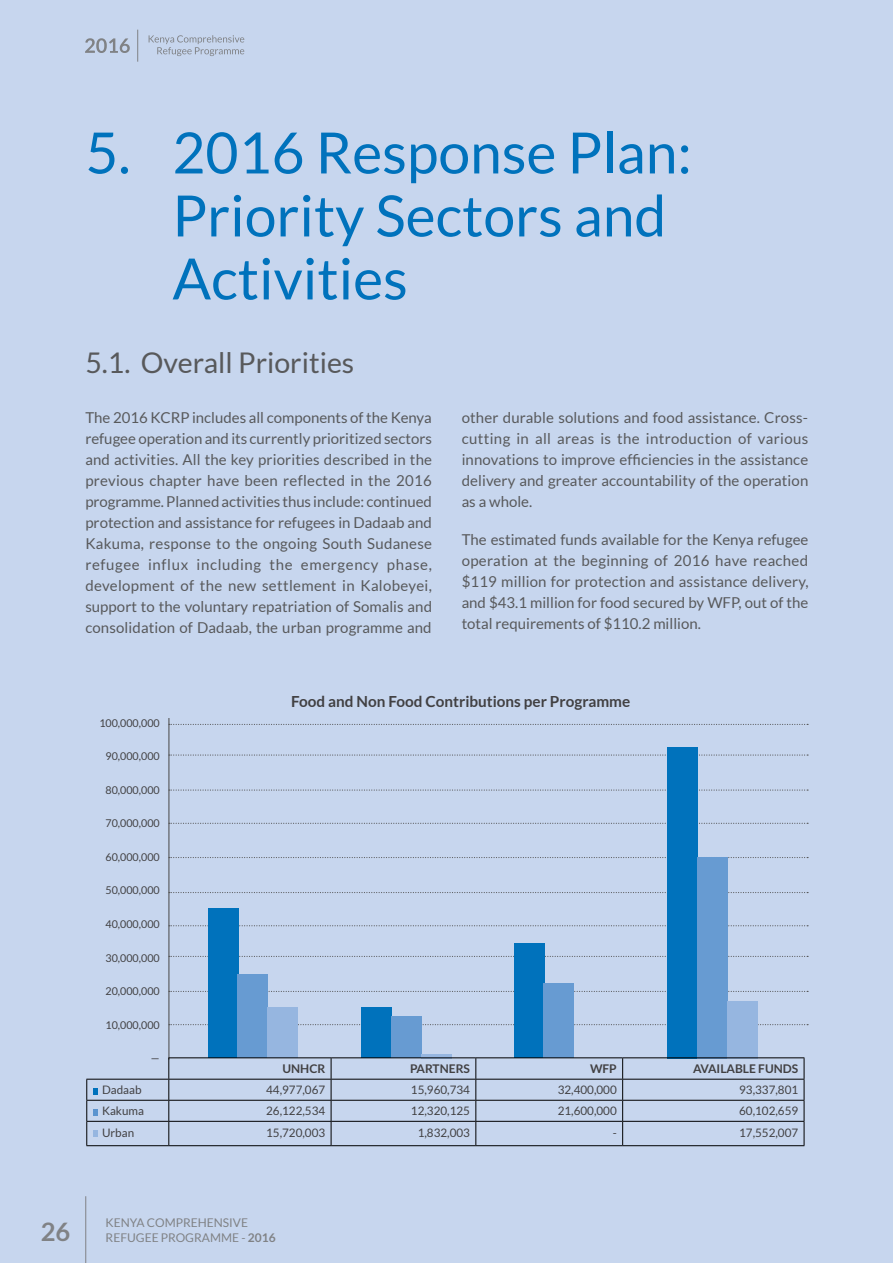
<style>
.page{position:relative;width:893px;height:1263px;background:#c7d6ee}
.page>*{position:absolute;margin:0;border:0;box-sizing:border-box;transform-origin:0 0}
.t1{font:57px/63px "Lato";color:#0072bc}
.t2{font:28.5px "Lato";color:#58595b}
.t3{font:700 25.5px "Lato";color:#808285}
.t4{font:700 15.3px "Lato";color:#414042}
.t5{font:15px/21px "Lato";letter-spacing:.005em;color:#58595b;text-align:justify}
.t6{font:12px/14.4px "Lato";color:#808285}
.t7{font:700 12px "Lato";color:#414042}
.t8{font:11.7px "Lato";color:#414042}
.t9{font:10.65px "Lato";color:#414042}
.s1{font-weight:700}
</style>
<div class="page">
<hr style="left:86px;top:1079px;width:83px;height:1px;background:#000">
<hr style="left:86px;top:1100px;width:83px;height:1px;background:#000">
<hr style="left:86px;top:1121px;width:83px;height:1px;background:#000">
<svg style="left:86px;top:1079px;width:1px;height:66px"></svg>
<svg style="left:167px;top:718px;width:641px;height:427px"></svg>
<hr style="left:86px;top:1145px;width:83px;height:1px;background:#000">
<hr style="left:169px;top:1145px;width:162px;height:1px;background:#000">
<hr style="left:331px;top:1145px;width:145px;height:1px;background:#000">
<hr style="left:476px;top:1145px;width:147px;height:1px;background:#000">
<hr style="left:623px;top:1145px;width:181px;height:1px;background:#000">
<svg style="left:93px;top:1088px;width:5px;height:6px"></svg>
<svg style="left:93px;top:1109px;width:5px;height:6px"></svg>
<svg style="left:93px;top:1130px;width:5px;height:6px"></svg>
<hr style="left:85px;top:1196px;width:1px;height:67px;background:#808285">
<svg style="left:149px;top:35px;width:95px;height:21px"></svg>
<svg style="left:85px;top:38px;width:45px;height:15px"></svg>
<hr style="left:137px;top:30px;width:1px;height:32px;background:#808285">
<h1 class="t1" style="left:172px;top:121px;width:521px;text-indent:-87px">5. 2016 Response Plan:<br>Priority Sectors and<br>Activities</h1>
<h2 class="t2" style="left:85px;top:347px;width:270px">5.1. Overall Priorities</h2>
<p class="t5" style="left:85px;top:407px;width:348px">The 2016 KCRP includes all components of the Kenya refugee operation and its currently prioritized sectors and activities. All the key priorities described in the previous chapter have been reflected in the 2016 programme. Planned activities thus include: continued protection and assistance for refugees in Dadaab and Kakuma, response to the ongoing South Sudanese refugee influx including the emergency phase, development of the new settlement in Kalobeyei, support to the voluntary repatriation of Somalis and consolidation of Dadaab, the urban programme and</p>
<p class="t5" style="left:462px;top:407px;width:348px">other durable solutions and food assistance. Cross&shy;cutting in all areas is the introduction of various innovations to improve efficiencies in the assistance delivery and greater accountability of the operation as a whole.</p>
<p class="t5" style="left:462px;top:529px;width:348px">The estimated funds available for the Kenya refugee operation at the beginning of 2016 have reached $119 million for protection and assistance delivery, and $43.1 million for food secured by WFP, out of the total requirements of $110.2 million.</p>
<p class="t9" style="left:99px;top:717px;width:62px">100,000,000</p>
<p class="t9" style="left:106px;top:750px;width:56px">90,000,000</p>
<p class="t9" style="left:106px;top:784px;width:56px">80,000,000</p>
<p class="t9" style="left:106px;top:817px;width:56px">70,000,000</p>
<p class="t9" style="left:106px;top:851px;width:56px">60,000,000</p>
<p class="t9" style="left:106px;top:885px;width:56px">50,000,000</p>
<p class="t9" style="left:106px;top:918px;width:56px">40,000,000</p>
<p class="t9" style="left:106px;top:952px;width:56px">30,000,000</p>
<p class="t9" style="left:106px;top:985px;width:56px">20,000,000</p>
<p class="t9" style="left:106px;top:1019px;width:56px">10,000,000</p>
<p class="t9" style="left:151px;top:1052px;width:10px">—</p>
<p class="t4" style="left:291px;top:692px;width:341px">Food and Non Food Contributions per Programme</p>
<p class="t7" style="left:282px;top:1062px;width:44px">UNHCR</p>
<p class="t7" style="left:410px;top:1062px;width:61px">PARTNERS</p>
<p class="t7" style="left:590px;top:1062px;width:28px">WFP</p>
<p class="t7" style="left:693px;top:1062px;width:107px">AVAILABLE FUNDS</p>
<p class="t8" style="left:102px;top:1084px;width:41px">Dadaab</p>
<p class="t8" style="left:266px;top:1084px;width:61px">44,977,067</p>
<p class="t8" style="left:411px;top:1084px;width:61px">15,960,734</p>
<p class="t8" style="left:558px;top:1084px;width:61px">32,400,000</p>
<p class="t8" style="left:739px;top:1084px;width:61px">93,337,801</p>
<p class="t8" style="left:102px;top:1105px;width:43px">Kakuma</p>
<p class="t8" style="left:266px;top:1105px;width:61px">26,122,534</p>
<p class="t8" style="left:411px;top:1105px;width:61px">12,320,125</p>
<p class="t8" style="left:558px;top:1105px;width:61px">21,600,000</p>
<p class="t8" style="left:739px;top:1105px;width:61px">60,102,659</p>
<p class="t8" style="left:102px;top:1126px;width:34px">Urban</p>
<p class="t8" style="left:266px;top:1126px;width:61px">15,720,003</p>
<p class="t8" style="left:418px;top:1126px;width:54px">1,832,003</p>
<p class="t8" style="left:613px;top:1126px;width:6px">-</p>
<p class="t8" style="left:739px;top:1126px;width:61px">17,552,007</p>
<h3 class="t3" style="left:41px;top:1217px;width:31px">26</h3>
<p class="t6" style="left:106px;top:1215px;width:172px">KENYA COMPREHENSIVE<br>REFUGEE PROGRAMME - <span class="s1">2016</span></p>
</div>
